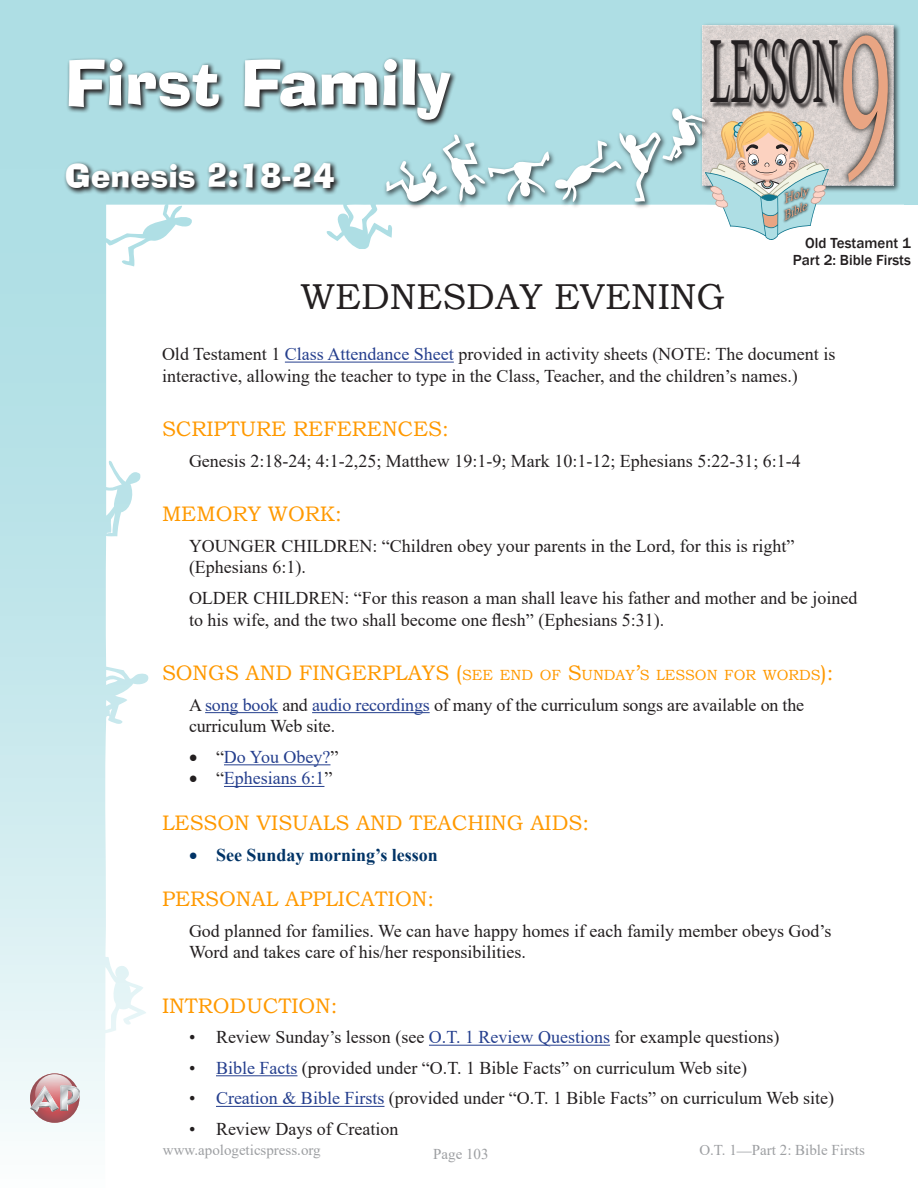
<style>
.page{position:relative;width:918px;height:1188px;background:#fff}
.page>*{position:absolute;margin:0;border:0;box-sizing:border-box;transform-origin:0 0}
.t1{font:202.65px "Calisto";color:#e9a583;scale:.5 1}
.t2{font:89.85px "Calisto";color:#231f20;scale:.36 1}
.Lesson_Title_New{font:61.5px "Ad Lib BT";color:#fff}
.Wednesday_Lesson_Hea{font:36px "Bookman Old Style";color:#231f20}
.Lesson_Title_Heading{font:31.5px "Ad Lib BT";color:#fff}
.Heading_1{font:21px "Bookman Old Style";color:#f90}
.Body_Text_Indented{font:18px/21.6px "Times New Roman";color:#231f20}
.Heading_1-2{font:18px/21.6px "Times New Roman";color:#231f20}
.t3{font:18px "Times New Roman";color:#253f8e}
.t4{font:700 18px "Times New Roman";color:#036}
.t5{font:15px "Times New Roman";color:#9d9fa2}
.t6{font:500 15px "Franklin Gothic";color:#231f20}
.Heading_1-3{font:14.7px "Bookman Old Style";color:#f90}
.s1{color:#253f8e}
.s2{font-size:21px}
.s3{color:#231f20}
.s4{font-family:"Garamond"}
</style>
<div class="page">
<svg style="left:0;top:0;width:648px;height:249px;background:#b8e2e7"></svg>
<div style="left:702px;top:26px;width:191px;height:159px;background:#d9d1cf"></div>
<img style="left:710px;top:26px;width:119px;height:83px">
<div style="left:904px;top:0;width:14px;height:205px;background:#aedee4"></div>
<img style="left:382px;top:104px;width:332px;height:107px">
<svg style="left:0;top:158px;width:192px;height:974px"></svg>
<svg style="left:384px;top:109px;width:445px;height:132px"></svg>
<img style="left:829px;top:0;width:72px;height:205px">
<svg style="left:66px;top:56px;width:392px;height:71px;background:#7f9da1"></svg>
<svg style="left:63px;top:160px;width:278px;height:35px;background:#799599"></svg>
<hr style="left:285px;top:362px;width:169px;height:1px;background:#253f8e">
<hr style="left:205px;top:712px;width:73px;height:1px;background:#253f8e">
<hr style="left:312px;top:712px;width:118px;height:1px;background:#253f8e">
<hr style="left:224px;top:764px;width:106px;height:1px;background:#253f8e">
<hr style="left:224px;top:786px;width:100px;height:1px;background:#253f8e">
<hr style="left:429px;top:1045px;width:181px;height:1px;background:#253f8e">
<hr style="left:216px;top:1075px;width:81px;height:1px;background:#253f8e">
<hr style="left:216px;top:1106px;width:168px;height:1px;background:#253f8e">
<svg style="left:30px;top:1073px;width:49px;height:50px"></svg>
<svg style="left:35px;top:1074px;width:39px;height:39px"></svg>
<svg style="left:30px;top:1085px;width:50px;height:27px"></svg>
<p class="Lesson_Title_New" style="left:65px;top:44px;width:388px">First Family</p>
<p class="Lesson_Title_Heading" style="left:65px;top:156px;width:271px">Genesis 2:18-24</p>
<p class="t2" style="left:710px;top:19px;width:360px">LESSON</p>
<p class="t1" style="left:839px;top:-9px;width:105px">9</p>
<p class="t6" style="left:805px;top:234px;width:107px">Old Testament 1</p>
<p class="t6" style="left:793px;top:250px;width:120px">Part 2: Bible Firsts</p>
<p class="Wednesday_Lesson_Hea" style="left:301px;top:274px;width:426px">WEDNESDAY EVENING</p>
<p class="Heading_1-2" style="left:162px;top:343px;width:675px">Old Testament 1 <span class="s1">Class Attendance Sheet</span> provided in activity sheets (NOTE: The document is interactive, allowing the teacher to type in the Class, Teacher, and the children’s names.)</p>
<p class="Heading_1" style="left:162px;top:415px;width:288px">SCRIPTURE REFERENCES:</p>
<p class="Body_Text_Indented" style="left:189px;top:449px;width:613px">Genesis 2:18-24; 4:1-2,25; Matthew 19:1-9; Mark 10:1-12; Ephesians 5:22-31; 6:1-4</p>
<p class="Heading_1" style="left:162px;top:500px;width:181px">MEMORY WORK:</p>
<p class="Body_Text_Indented" style="left:189px;top:534px;width:607px">YOUNGER CHILDREN: “Children obey your parents in the Lord, for this is right” (Ephesians 6:1).</p>
<p class="Body_Text_Indented" style="left:189px;top:587px;width:670px">OLDER CHILDREN: “For this reason a man shall leave his father and mother and be joined to his wife, and the two shall become one flesh” (Ephesians 5:31).</p>
<p class="Heading_1-3" style="left:162px;top:666px;width:673px"><span class="s2">SONGS AND FINGERPLAYS</span> <span class="s2">(</span>SEE END OF <span class="s2">S</span>UNDAY<span class="s2">’</span>S LESSON FOR WORDS<span class="s2">):</span></p>
<p class="Body_Text_Indented" style="left:189px;top:693px;width:617px">A <span class="s1">song book</span> and <span class="s1">audio recordings</span> of many of the curriculum songs are available on the curriculum Web site.</p>
<p class="t3" style="left:189px;top:744px;width:151px"><span class="s3">• “</span>Do You Obey?<span class="s3">”</span></p>
<p class="t3" style="left:189px;top:766px;width:145px"><span class="s3">• “</span>Ephesians 6:1<span class="s3">”</span></p>
<p class="Heading_1" style="left:162px;top:809px;width:429px">LESSON VISUALS AND TEACHING AIDS:</p>
<p class="t4" style="left:189px;top:842px;width:250px">• See Sunday morning’s lesson</p>
<p class="Heading_1" style="left:162px;top:885px;width:274px">PERSONAL APPLICATION:</p>
<p class="Body_Text_Indented" style="left:189px;top:919px;width:644px">God planned for families. We can have happy homes if each family member obeys God’s<br>Word and takes care of his/her responsibilities.</p>
<p class="Heading_1" style="left:162px;top:992px;width:177px">INTRODUCTION:</p>
<p class="Heading_1-2" style="left:189px;top:1026px;width:592px">• Review Sunday’s lesson (see <span class="s1">O.T. 1 Review Questions</span> for example questions)</p>
<p class="Heading_1-2" style="left:189px;top:1056px;width:560px">• <span class="s1">Bible Facts</span> (provided under “O.T. 1 Bible Facts” on curriculum Web site)</p>
<p class="Heading_1-2" style="left:189px;top:1087px;width:647px">• <span class="s1">Creation &amp; Bible Firsts</span> (provided under “O.T. 1 Bible Facts” on curriculum Web site)</p>
<p class="Heading_1-2" style="left:189px;top:1118px;width:211px">• Review Days of Creation</p>
<p class="t5" style="left:163px;top:1139px;width:159px">www.apologeticspress.org</p>
<p class="t5" style="left:699px;top:1139px;width:167px">O.T. 1<span class="s4">—</span>Part 2: Bible Firsts</p>
<p class="t5" style="left:433px;top:1143px;width:57px">Page 103</p>
</div>
